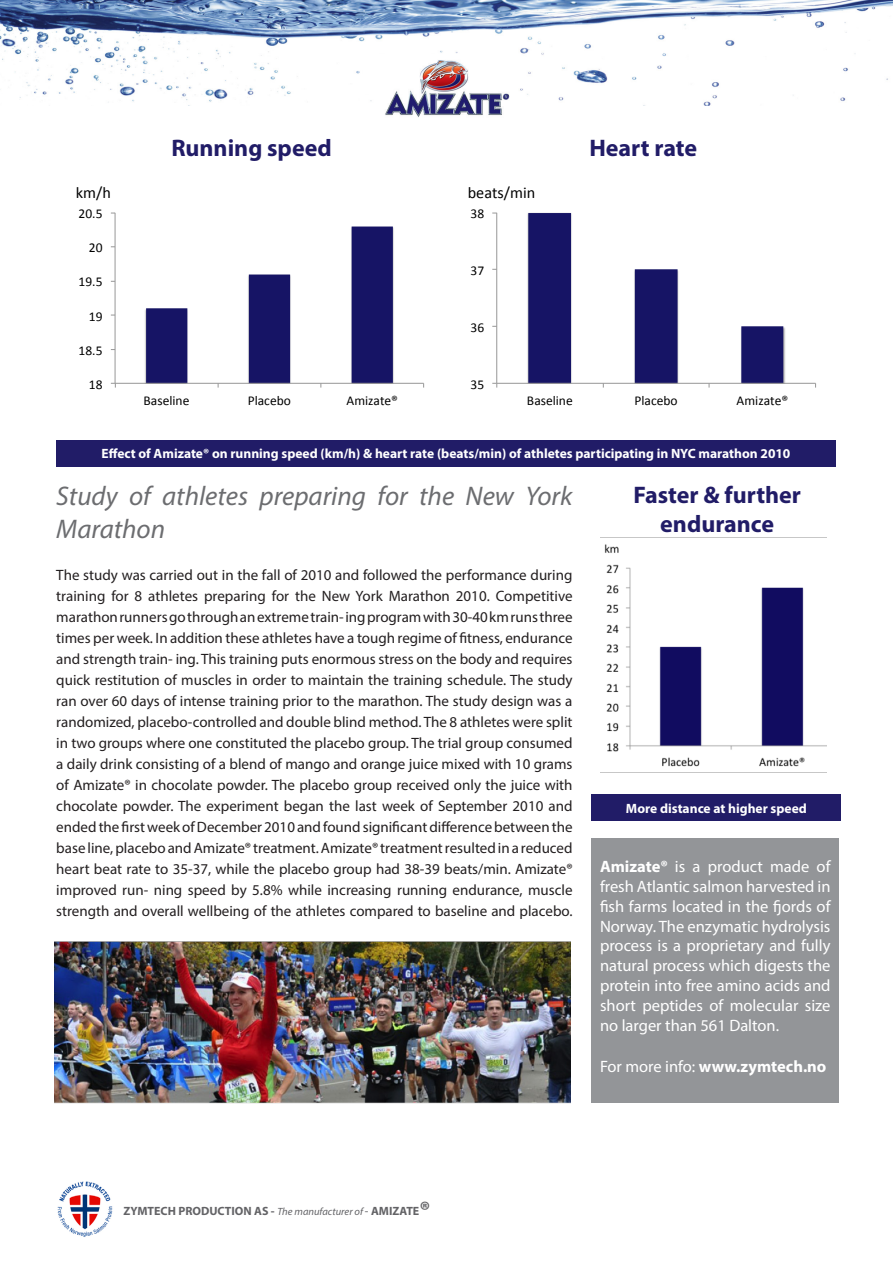
<style>
.page{position:relative;width:893px;height:1263px;background:#fff}
.page>*{position:absolute;margin:0;border:0;box-sizing:border-box;transform-origin:0 0}
.t1{font:italic 27px/32.4px "Myriad Pro";color:#6c6d70}
.t2{font:700 24px/28.8px "Myriad Pro";color:#211c67;text-align:center}
.t3{font:16.5px/19.8px "Myriad Pro";color:#fff;text-align:justify}
.t4{font:700 16.5px "Myriad Pro";color:#fff}
.t5{font:16.2px "Calibri";color:#000}
.t6{font:15px/21px "Myriad Pro";color:#231f20;text-align:justify}
.t7{font:700 13.5px "Myriad Pro";color:#fff}
.t8{font:13.5px "Calibri";color:#000}
.t9{font:700 12px "Myriad Pro";color:#636366}
.s1{font-weight:700}
.s2{font-weight:400}
.s3{font-weight:400;font-style:italic;font-size:10.5px}
.s4{font-size:24px}
</style>
<div class="page">
<img style="left:604px;top:544px;width:222px;height:223px">
<img style="left:0;top:0;width:893px;height:105px">
<img style="left:380px;top:54px;width:133px;height:64px">
<img style="left:57px;top:1181px;width:56px;height:56px">
<div style="left:56px;top:440px;width:780px;height:26px;background:#211c67"></div>
<div style="left:591px;top:838px;width:248px;height:264px;background:#939598"></div>
<img style="left:142px;top:226px;width:255px;height:157px">
<hr style="left:115px;top:213px;width:1px;height:170px;background:#979797">
<hr style="left:115px;top:383px;width:309px;height:1px;background:#979797">
<svg style="left:146px;top:227px;width:247px;height:161px"></svg>
<img style="left:525px;top:212px;width:262px;height:171px">
<hr style="left:496px;top:213px;width:1px;height:170px;background:#979797">
<hr style="left:497px;top:383px;width:319px;height:1px;background:#979797">
<svg style="left:528px;top:213px;width:255px;height:175px"></svg>
<div style="left:591px;top:794px;width:250px;height:26px;background:#211c67"></div>
<img style="left:55px;top:941px;width:515px;height:163px">
<p class="t5" style="left:76px;top:182px;width:37px">km/h</p>
<p class="t8" style="left:79px;top:205px;width:25px">20.5</p>
<p class="t8" style="left:89px;top:239px;width:15px">20</p>
<p class="t8" style="left:79px;top:273px;width:25px">19.5</p>
<p class="t8" style="left:89px;top:307px;width:15px">19</p>
<p class="t8" style="left:79px;top:342px;width:25px">18.5</p>
<p class="t8" style="left:89px;top:376px;width:15px">18</p>
<p class="t2" style="left:171px;top:133px;width:162px">Running speed</p>
<p class="t2" style="left:589px;top:133px;width:109px">Heart rate</p>
<p class="t5" style="left:468px;top:182px;width:69px">beats/min</p>
<p class="t8" style="left:471px;top:205px;width:15px">38</p>
<p class="t8" style="left:471px;top:262px;width:15px">37</p>
<p class="t8" style="left:471px;top:319px;width:15px">36</p>
<p class="t8" style="left:144px;top:392px;width:47px">Baseline</p>
<p class="t8" style="left:248px;top:392px;width:45px">Placebo</p>
<p class="t8" style="left:347px;top:392px;width:53px">Amizate®</p>
<p class="t8" style="left:471px;top:376px;width:15px">35</p>
<p class="t8" style="left:527px;top:392px;width:47px">Baseline</p>
<p class="t8" style="left:635px;top:392px;width:45px">Placebo</p>
<p class="t8" style="left:737px;top:392px;width:53px">Amizate®</p>
<p class="t7" style="left:102px;top:445px;width:690px">Effect of Amizate® on running speed (km/h) &amp; heart rate (beats/min) of athletes participating in NYC marathon 2010</p>
<p class="t1" style="left:56px;top:479px;width:518px">Study of athletes preparing for the New York<br>Marathon</p>
<p class="t6" style="left:56px;top:564px;width:518px">The study was carried out in the fall of 2010 and followed the performance during training for 8 athletes preparing for the New York Marathon 2010. Competitive marathon runners go through an extreme train- ing program with 30-40 km runs three times per week. In addition these athletes have a tough regime of fitness, endurance and strength train- ing. This training puts enormous stress on the body and requires quick restitution of muscles in order to maintain the training schedule. The study ran over 60 days of intense training prior to the marathon. The study design was a randomized, placebo-controlled and double blind method. The 8 athletes were split in two groups where one constituted the placebo group. The trial group consumed a daily drink consisting of a blend of mango and orange juice mixed with 10 grams of Amizate® in chocolate powder. The placebo group received only the juice with chocolate powder. The experiment began the last week of September 2010 and ended the first week of December 2010 and found significant difference between the base line, placebo and Amizate® treatment. Amizate® treatment resulted in a reduced heart beat rate to 35-37, while the placebo group had 38-39 beats/min. Amizate® improved run- ning speed by 5.8% while increasing running endurance, muscle strength and overall wellbeing of the athletes compared to baseline and placebo.</p>
<p class="t2" style="left:633px;top:480px;width:169px">Faster &amp; further endurance</p>
<p class="t7" style="left:626px;top:799px;width:182px">More distance at higher speed</p>
<p class="t3" style="left:600px;top:856px;width:232px"><span class="s1">Amizate®</span> is a product made of fresh Atlantic salmon harvested in fish farms located in the fjords of Norway. The enzymatic hydrolysis process is a proprietary and fully natural process which digests the protein into free amino acids and short peptides of molecular size no larger than 561 Dalton.</p>
<p class="t4" style="left:600px;top:1055px;width:228px"><span class="s2">For more info:</span> www.zymtech.no</p>
<p class="t9" style="left:124px;top:1203px;width:308px">ZYMTECH PRODUCTION AS - <span class="s3">The manufacturer of</span> <span class="s2">-</span> AMIZATE<span class="s4">®</span></p>
</div>
